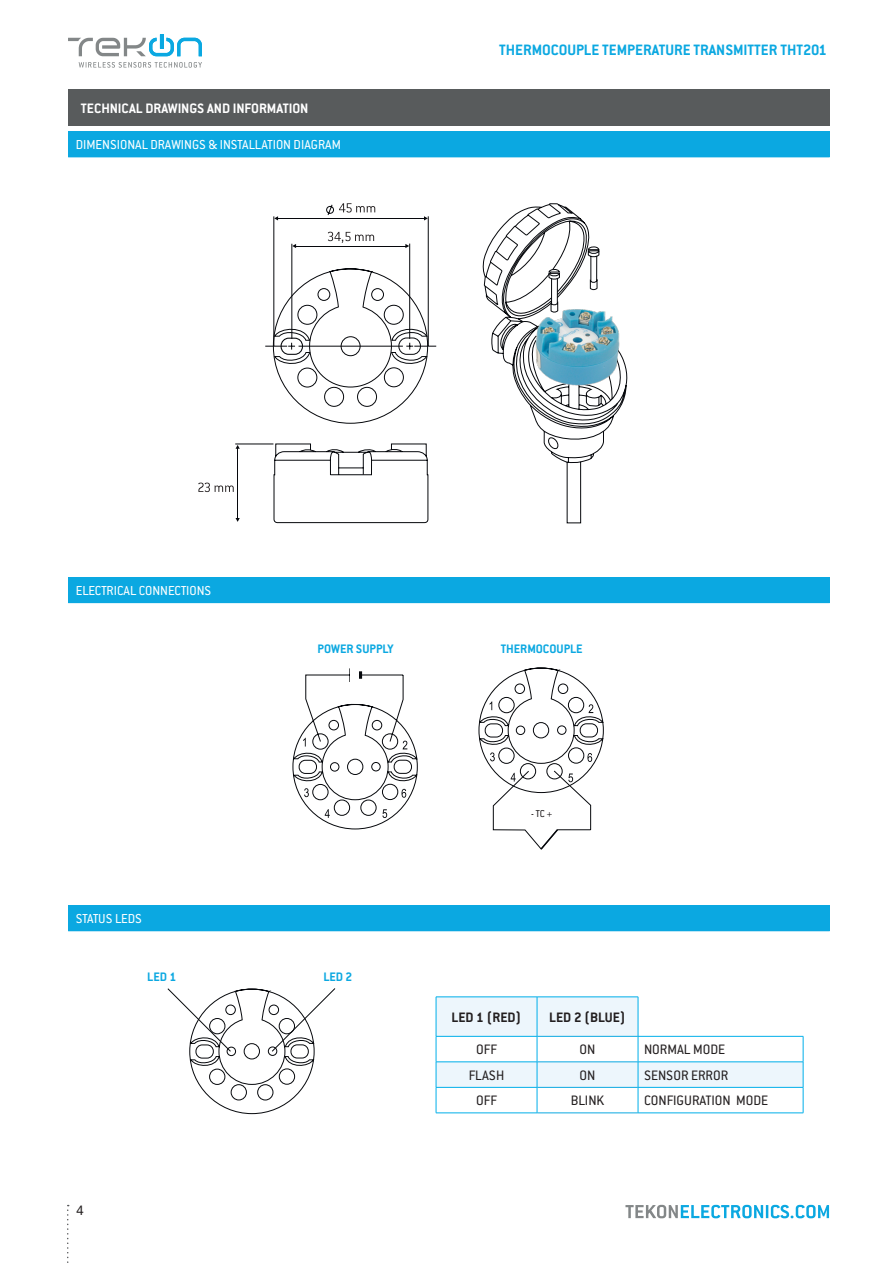
<style>
.page{position:relative;width:893px;height:1263px;background:#fff}
.page>*{position:absolute;margin:0;border:0;box-sizing:border-box;transform-origin:0 0}
.t1{font:700 16.5px "Conduit ITC Pro";color:#0ba8e1}
.t2{font:15px "Conduit ITC Pro";color:#231f20}
.t3{font:700 15px "Conduit ITC Pro";color:#fff}
.t4{font:700 15px "Conduit ITC Pro";color:#231f20}
.t5{font:14.25px "Conduit ITC Pro";color:#fff}
.t6{font:700 13.5px "Conduit ITC Pro";color:#0ba8e1}
.t7{font:10.95px "Conduit ITC Pro";color:#231f20}
</style>
<div class="page">
<svg style="left:625px;top:1205px;width:204px;height:13px"></svg>
<svg style="left:67px;top:1205px;width:2px;height:58px"></svg>
<svg style="left:68px;top:34px;width:134px;height:22px"></svg>
<svg style="left:79px;top:62px;width:123px;height:6px"></svg>
<div style="left:68px;top:89px;width:761px;height:36px;background:#585b5c"></div>
<div style="left:68px;top:131px;width:762px;height:26px;background:#0ba8e1"></div>
<hr style="left:68px;top:157px;width:762px;height:1px;background:#0ba8e1">
<div style="left:68px;top:577px;width:762px;height:26px;background:#0ba8e1"></div>
<div style="left:68px;top:905px;width:762px;height:26px;background:#0ba8e1"></div>
<svg style="left:292px;top:668px;width:126px;height:162px"></svg>
<div style="left:350px;top:669px;width:9px;height:13px;background:#fff"></div>
<svg style="left:265px;top:203px;width:171px;height:221px"></svg>
<svg style="left:198px;top:443px;width:231px;height:80px"></svg>
<svg style="left:483px;top:203px;width:145px;height:320px"></svg>
<svg style="left:548px;top:245px;width:51px;height:60px"></svg>
<img style="left:528px;top:305px;width:94px;height:88px">
<svg style="left:478px;top:667px;width:126px;height:183px"></svg>
<svg style="left:167px;top:988px;width:169px;height:126px"></svg>
<hr style="left:537px;top:996px;width:101px;height:1px;background:#00afea">
<hr style="left:436px;top:996px;width:101px;height:1px;background:#00afea">
<svg style="left:436px;top:997px;width:368px;height:116px"></svg>
<hr style="left:436px;top:1112px;width:101px;height:1px;background:#00afea">
<p class="t3" style="left:81px;top:99px;width:229px">TECHNICAL DRAWINGS AND INFORMATION</p>
<p class="t5" style="left:76px;top:137px;width:267px">DIMENSIONAL DRAWINGS &amp; INSTALLATION DIAGRAM</p>
<p class="t1" style="left:499px;top:40px;width:329px">THERMOCOUPLE TEMPERATURE TRANSMITTER THT201</p>
<p class="t5" style="left:76px;top:582px;width:137px">ELECTRICAL CONNECTIONS</p>
<p class="t6" style="left:318px;top:641px;width:78px">POWER SUPPLY</p>
<p class="t6" style="left:501px;top:641px;width:83px">THERMOCOUPLE</p>
<p class="t5" style="left:76px;top:911px;width:68px">STATUS LEDS</p>
<p class="t6" style="left:147px;top:969px;width:31px">LED 1</p>
<p class="t6" style="left:323px;top:969px;width:31px">LED 2</p>
<p class="t2" style="left:76px;top:1202px;width:9px">4</p>
<p class="t7" style="left:531px;top:807px;width:23px">- TC +</p>
<p class="t4" style="left:451px;top:1008px;width:72px">LED 1 (RED)</p>
<p class="t4" style="left:549px;top:1008px;width:78px">LED 2 (BLUE)</p>
<p class="t2" style="left:476px;top:1041px;width:22px">OFF</p>
<p class="t2" style="left:580px;top:1041px;width:17px">ON</p>
<p class="t2" style="left:644px;top:1041px;width:83px">NORMAL MODE</p>
<p class="t2" style="left:469px;top:1067px;width:37px">FLASH</p>
<p class="t2" style="left:580px;top:1067px;width:17px">ON</p>
<p class="t2" style="left:644px;top:1067px;width:86px">SENSOR ERROR</p>
<p class="t2" style="left:476px;top:1092px;width:22px">OFF</p>
<p class="t2" style="left:571px;top:1092px;width:35px">BLINK</p>
<p class="t2" style="left:644px;top:1092px;width:126px">CONFIGURATION MODE</p>
</div>
